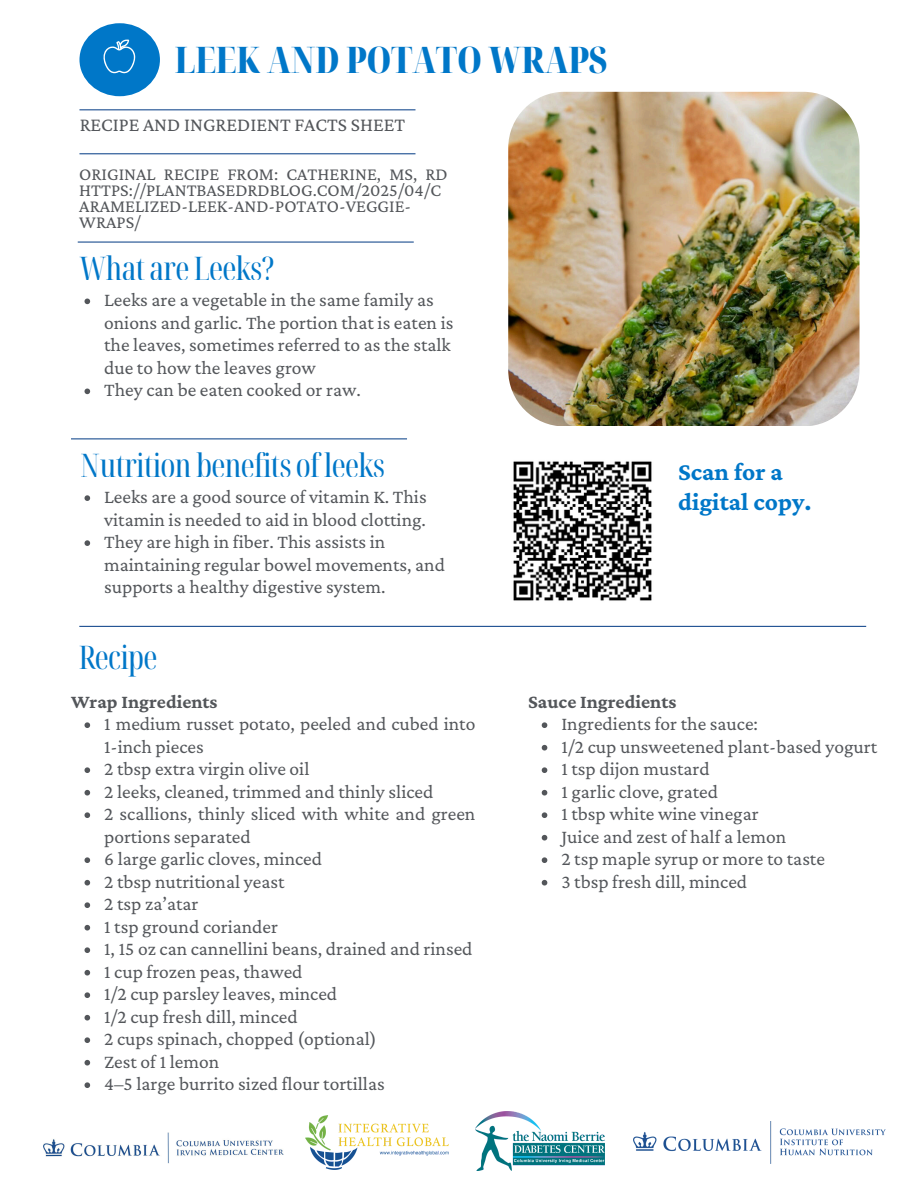
<style>
.page{position:relative;width:918px;height:1188px;background:#fff}
.page>*{position:absolute;margin:0;border:0;box-sizing:border-box;transform-origin:0 0}
.t1{font:900 extra-condensed 36.6px "Noto Serif Display";color:#0077c8}
.t2{font:extra-condensed 32.4px "Noto Serif Display";letter-spacing:-.02em;color:#0077c8}
.t3{font:700 25.35px/29.7px "Crimson Pro";color:#0077c8}
.t4{font:19.8px "Crimson Pro";color:#53565a}
.t5{font:19.5px/22.5px "Crimson Pro";color:#53565a}
.t6{font:700 19.5px "Crimson Pro";color:#53565a}
.t7{font:18.3px/15.8px "Crimson Pro";color:#53565a}
</style>
<div class="page">
<svg style="left:79px;top:23px;width:81px;height:73px;fill:#0077c8"></svg>
<hr style="left:79px;top:153px;width:336px;height:1px;background:#1d4f91">
<hr style="left:79px;top:109px;width:336px;height:1px;background:#1d4f91">
<hr style="left:71px;top:438px;width:336px;height:1px;background:#1d4f91">
<svg style="left:103px;top:40px;width:32px;height:33px"></svg>
<img style="left:633px;top:1122px;width:252px;height:41px">
<img style="left:475px;top:1112px;width:130px;height:58px">
<img style="left:305px;top:1115px;width:143px;height:54px">
<img style="left:44px;top:1132px;width:239px;height:32px">
<hr style="left:79px;top:626px;width:787px;height:1px;background:#1d4f91">
<img style="left:508px;top:92px;width:351px;height:334px;border-radius:56px">
<img style="left:513px;top:461px;width:139px;height:140px">
<hr style="left:78px;top:242px;width:336px;height:1px;background:#1d4f91">
<svg style="left:85px;top:299px;width:5px;height:5px"></svg>
<svg style="left:85px;top:389px;width:5px;height:5px"></svg>
<svg style="left:85px;top:495px;width:5px;height:6px"></svg>
<svg style="left:85px;top:540px;width:5px;height:6px"></svg>
<svg style="left:85px;top:722px;width:5px;height:6px"></svg>
<svg style="left:85px;top:767px;width:5px;height:6px"></svg>
<svg style="left:85px;top:790px;width:5px;height:6px"></svg>
<svg style="left:85px;top:812px;width:5px;height:6px"></svg>
<svg style="left:85px;top:857px;width:5px;height:6px"></svg>
<svg style="left:85px;top:880px;width:5px;height:6px"></svg>
<svg style="left:85px;top:902px;width:5px;height:6px"></svg>
<svg style="left:85px;top:925px;width:5px;height:6px"></svg>
<svg style="left:85px;top:947px;width:5px;height:6px"></svg>
<svg style="left:85px;top:970px;width:5px;height:6px"></svg>
<svg style="left:85px;top:992px;width:5px;height:6px"></svg>
<svg style="left:85px;top:1015px;width:5px;height:6px"></svg>
<svg style="left:85px;top:1037px;width:5px;height:6px"></svg>
<svg style="left:85px;top:1060px;width:5px;height:6px"></svg>
<svg style="left:85px;top:1082px;width:5px;height:6px"></svg>
<svg style="left:542px;top:722px;width:5px;height:6px"></svg>
<svg style="left:542px;top:745px;width:5px;height:6px"></svg>
<svg style="left:542px;top:767px;width:5px;height:6px"></svg>
<svg style="left:542px;top:790px;width:5px;height:6px"></svg>
<svg style="left:542px;top:812px;width:5px;height:6px"></svg>
<svg style="left:542px;top:835px;width:5px;height:6px"></svg>
<svg style="left:542px;top:857px;width:5px;height:6px"></svg>
<svg style="left:542px;top:880px;width:5px;height:6px"></svg>
<h4 class="t1" style="left:175px;top:34px;width:434px">LEEK AND POTATO WRAPS</h4>
<p class="t4" style="left:79px;top:114px;width:327px">RECIPE AND INGREDIENT FACTS SHEET</p>
<p class="t7" style="left:79px;top:166px;width:370px">ORIGINAL RECIPE FROM: CATHERINE, MS, RD HTTPS://PLANTBASEDRDBLOG.COM/2025/04/C ARAMELIZED-LEEK-AND-POTATO-VEGGIE-WRAPS/</p>
<h2 class="t2" style="left:79px;top:245px;width:197px">What are Leeks?</h2>
<p class="t5" style="left:104px;top:289px;width:351px">Leeks are a vegetable in the same family as onions and garlic. The portion that is eaten is the leaves, sometimes referred to as the stalk due to how the leaves grow</p>
<p class="t5" style="left:104px;top:379px;width:258px">They can be eaten cooked or raw.</p>
<h2 class="t2" style="left:81px;top:442px;width:306px">Nutrition benefits ofleeks</h2>
<p class="t5" style="left:104px;top:485px;width:324px">Leeks are a good source of vitamin K. This vitamin is needed to aid in blood clotting.</p>
<h2 class="t5" style="left:104px;top:530px;width:342px">They are high in fiber. This assists in maintaining regular bowel movements, and supports a healthy digestive system.</h2>
<h2 class="t2" style="left:78px;top:635px;width:81px">Recipe</h2>
<p class="t6" style="left:71px;top:690px;width:148px">Wrap Ingredients</p>
<p class="t5" style="left:104px;top:712px;width:373px">1 medium russet potato, peeled and cubed into<br>1-inch pieces</p>
<h3 class="t5" style="left:104px;top:757px;width:207px">2 tbsp extra virgin olive oil</h3>
<p class="t5" style="left:104px;top:780px;width:331px">2 leeks, cleaned, trimmed and thinly sliced</p>
<h2 class="t5" style="left:104px;top:802px;width:373px">2 scallions, thinly sliced with white and green portions separated</h2>
<h5 class="t5" style="left:104px;top:847px;width:219px">6 large garlic cloves, minced</h5>
<p class="t5" style="left:104px;top:870px;width:182px">2 tbsp nutritional yeast</p>
<p class="t5" style="left:104px;top:892px;width:96px">2 tsp za’atar</p>
<p class="t5" style="left:104px;top:915px;width:175px">1 tsp ground coriander</p>
<p class="t5" style="left:104px;top:937px;width:370px">1, 15 oz can cannellini beans, drained and rinsed</p>
<p class="t5" style="left:104px;top:960px;width:200px">1 cup frozen peas, thawed</p>
<p class="t5" style="left:104px;top:982px;width:235px">1/2 cup parsley leaves, minced</p>
<p class="t5" style="left:104px;top:1005px;width:195px">1/2 cup fresh dill, minced</p>
<p class="t5" style="left:104px;top:1027px;width:274px">2 cups spinach, chopped (optional)</p>
<p class="t5" style="left:104px;top:1050px;width:117px">Zest of 1 lemon</p>
<p class="t5" style="left:104px;top:1072px;width:282px">4–5 large burrito sized flour tortillas</p>
<p class="t3" style="left:678px;top:457px;width:135px">Scan for a digital copy.</p>
<p class="t6" style="left:528px;top:690px;width:150px">Sauce Ingredients</p>
<p class="t5" style="left:561px;top:712px;width:198px">Ingredients for the sauce:</p>
<p class="t5" style="left:561px;top:735px;width:317px">1/2 cup unsweetened plant-based yogurt</p>
<h5 class="t5" style="left:561px;top:757px;width:150px">1 tsp dijon mustard</h5>
<p class="t5" style="left:561px;top:780px;width:158px">1 garlic clove, grated</p>
<p class="t5" style="left:561px;top:802px;width:199px">1 tbsp white wine vinegar</p>
<p class="t5" style="left:561px;top:825px;width:226px">Juice and zest of half a lemon</p>
<p class="t5" style="left:561px;top:847px;width:265px">2 tsp maple syrup or more to taste</p>
<p class="t5" style="left:561px;top:870px;width:187px">3 tbsp fresh dill, minced</p>
</div>
